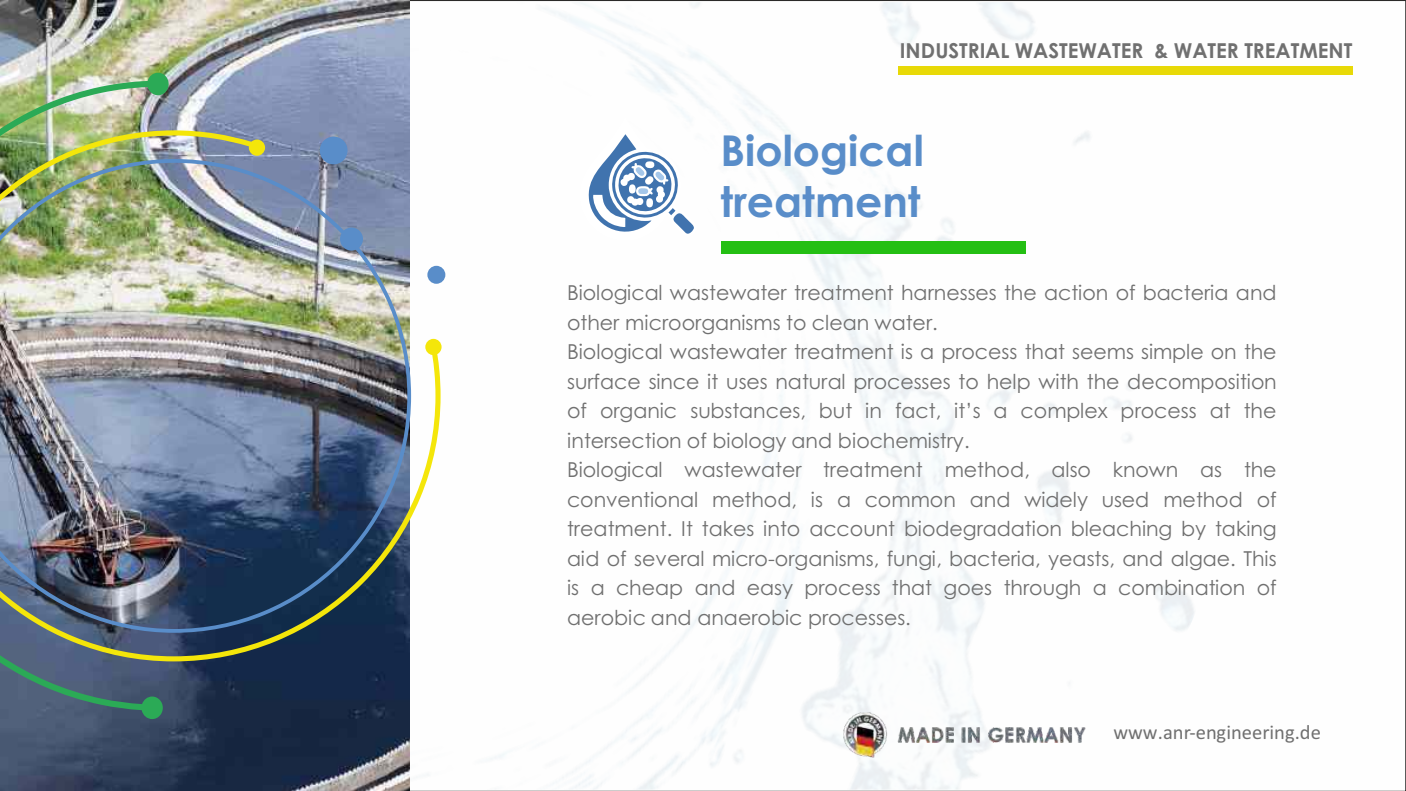
<style>
.page{position:relative;width:1406px;height:791px;background:#fff}
.page>*{position:absolute;margin:0;border:0;box-sizing:border-box;transform-origin:0 0}
.t1{font:700 42.52px/51.1px "Century Gothic";color:#598dc9}
.t2{font:20.7px "Century Gothic";color:#707070}
.t3{font:20.47px/29.5px "Century Gothic";color:#707070}
.t4{font:700 20.47px "Century Gothic";color:#707070}
.t5{font:20.47px "Calibri";color:#707070}
</style>
<div class="page">
<img style="left:427px;top:2px;width:767px;height:788px">
<img style="left:0;top:0;width:410px;height:791px">
<img style="left:841px;top:709px;width:248px;height:51px">
<div style="left:721px;top:242px;width:305px;height:12px;background:#24bf13"></div>
<svg style="left:574px;top:117px;width:124px;height:133px"></svg>
<div style="left:898px;top:66px;width:455px;height:9px;background:#e8d907"></div>
<img style="left:0;top:73px;width:169px;height:646px">
<img style="left:0;top:130px;width:442px;height:531px">
<img style="left:0;top:159px;width:411px;height:474px">
<div style="left:320px;top:137px;width:28px;height:27px;background:#598dc9;border-radius:50%"></div>
<div style="left:427px;top:266px;width:18px;height:18px;background:#598dc9;border-radius:50%"></div>
<p class="t4" style="left:900px;top:43px;width:454px">INDUSTRIAL WASTEWATER &amp; WATER TREATMENT</p>
<h1 class="t1" style="left:721px;top:129px;width:205px">Biological treatment</h1>
<p class="t3" style="left:567px;top:280px;width:711px">Biological wastewater treatment harnesses the action of bacteria and other microorganisms to clean water.</p>
<p class="t2" style="left:567px;top:344px;width:711px">Biological wastewater treatment is a process that seems simple on the</p>
<p class="t3" style="left:567px;top:368px;width:711px">surface since it uses natural processes to help with the decomposition of organic substances, but in fact, it’s a complex process at the intersection of biology and biochemistry.<br>Biological wastewater treatment method, also known as the conventional method, is a common and widely used method of</p>
<p class="t2" style="left:567px;top:521px;width:711px">treatment. It takes into account biodegradation bleaching by taking</p>
<p class="t3" style="left:567px;top:546px;width:711px;text-align:justify">aid of several micro-organisms, fungi, bacteria, yeasts, and algae. This is a cheap and easy process that goes through a combination of aerobic and anaerobic processes.</p>
<p class="t5" style="left:1113px;top:724px;width:209px">www.anr-engineering.de</p>
</div>
